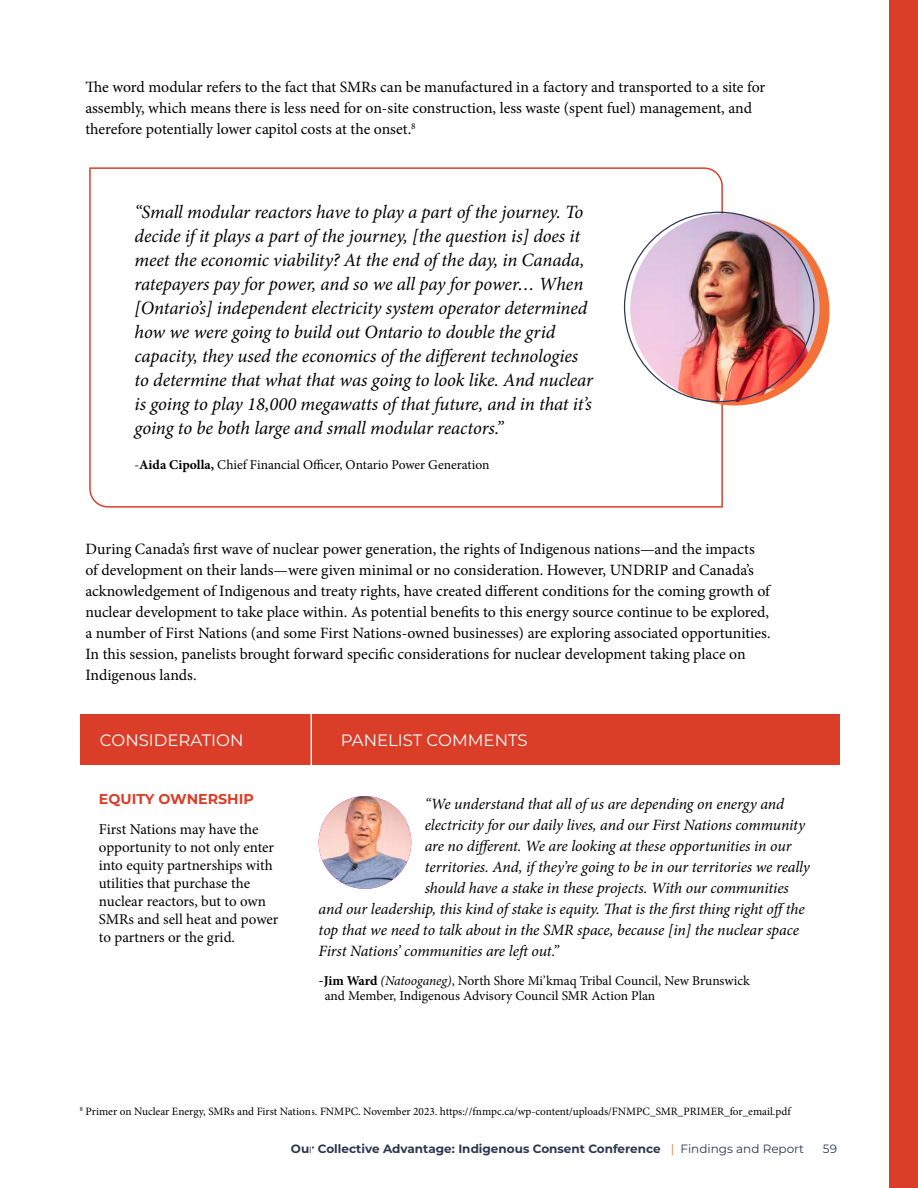
<style>
.page{position:relative;width:918px;height:1188px;background:#fff}
.page>*{position:absolute;margin:0;border:0;box-sizing:border-box;transform-origin:0 0}
.t1{font:italic 18.75px/24px "Minion Pro";letter-spacing:-.005em;color:#000}
.t2{font:16.5px "Montserrat";color:#fff}
.t3{font:15.75px/21px "Minion Pro";letter-spacing:-.005em;color:#000}
.t4{font:italic 15.75px "Minion Pro";letter-spacing:-.01em;color:#000}
.t5{font:15px/18px "Minion Pro";letter-spacing:-.005em;color:#000}
.t6{font:700 14.25px "Montserrat";color:#da3e29}
.t7{font:13.5px/14.4px "Minion Pro";color:#000}
.t8{font:700 12px "Montserrat";color:#2c374f}
.t9{font:12px "Montserrat";color:#2c374f}
.t10{font:11.25px "Minion Pro";color:#000}
.s1{font-style:italic}
.s2{font-weight:700}
.s3{font-style:italic;font-size:15.75px}
.s4{font-weight:400;color:#f37035}
.s5{font-weight:400}
</style>
<div class="page">
<svg style="left:89px;top:167px;width:635px;height:341px"></svg>
<div style="left:640px;top:216px;width:189px;height:190px;background:#f37037;border-radius:50%"></div>
<img style="left:630px;top:213px;width:190px;height:190px;border-radius:95px">
<div style="left:80px;top:714px;width:760px;height:51px;background:#da3e29"></div>
<hr style="left:311px;top:683px;width:1px;height:505px;background:#fff">
<img style="left:319px;top:796px;width:92px;height:93px;border-radius:46px">
<div style="left:890px;top:0;width:28px;height:1188px;background:#da3e29"></div>
<p class="t3" style="left:85px;top:77px;width:682px">The word modular refers to the fact that SMRs can be manufactured in a factory and transported to a site for assembly, which means there is less need for on-site construction, less waste (spent fuel) management, and therefore potentially lower capitol costs at the onset.<sup>8</sup></p>
<p class="t1" style="left:135px;top:200px;width:460px">“Small modular reactors have to play a part of the journey. To decide if it plays a part of the journey, [the question is] does it meet the economic viability? At the end of the day, in Canada, ratepayers pay for power, and so we all pay for power… When [Ontario’s] independent electricity system operator determined how we were going to build out Ontario to double the grid capacity, they used the economics of the different technologies to determine that what that was going to look like. And nuclear is going to play 18,000 megawatts of that future, and in that it’s going to be both large and small modular reactors.”</p>
<p class="t7" style="left:135px;top:458px;width:356px"><span class="s1">-</span><span class="s2">Aida Cipolla,</span> Chief Financial Officer, Ontario Power Generation</p>
<p class="t3" style="left:85px;top:538px;width:687px">During Canada’s first wave of nuclear power generation, the rights of Indigenous nations—and the impacts of development on their lands—were given minimal or no consideration. However, UNDRIP and Canada’s acknowledgement of Indigenous and treaty rights, have created different conditions for the coming growth of nuclear development to take place within. As potential benefits to this energy source continue to be explored, a number of First Nations (and some First Nations-owned businesses) are exploring associated opportunities.<br>In this session, panelists brought forward specific considerations for nuclear development taking place on Indigenous lands.</p>
<p class="t2" style="left:100px;top:728px;width:145px">CONSIDERATION</p>
<p class="t2" style="left:341px;top:728px;width:188px">PANELIST COMMENTS</p>
<p class="t6" style="left:99px;top:789px;width:157px">EQUITY OWNERSHIP</p>
<p class="t5" style="left:99px;top:821px;width:181px">First Nations may have the opportunity to not only enter into equity partnerships with utilities that purchase the nuclear reactors, but to own<br>SMRs and sell heat and power to partners or the grid.</p>
<p class="t4" style="left:425px;top:793px;width:361px">“We understand that all of us are depending on energy and</p>
<p class="t4" style="left:425px;top:814px;width:382px">electricity for our daily lives, and our First Nations community</p>
<p class="t4" style="left:425px;top:835px;width:368px">are no different. We are looking at these opportunities in our</p>
<p class="t4" style="left:425px;top:856px;width:387px">territories. And, if they’re going to be in our territories we really</p>
<p class="t4" style="left:425px;top:877px;width:366px">should have a stake in these projects. With our communities</p>
<p class="t4" style="left:319px;top:898px;width:488px">and our leadership, this kind of stake is equity. That is the first thing right offthe</p>
<p class="t4" style="left:319px;top:919px;width:482px">top that we need to talk about in the SMR space, because [in] the nuclear space</p>
<p class="t4" style="left:319px;top:940px;width:242px">First Nations’ communities are left out.”</p>
<p class="t7" style="left:325px;top:974px;width:427px;text-indent:-6px"><span class="s3">-</span><span class="s2">Jim Ward</span> <span class="s1">(Natooganeg)</span>, North Shore Mi’kmaq Tribal Council, New Brunswick and Member, Indigenous Advisory Council SMR Action Plan</p>
<p class="t10" style="left:80px;top:1104px;width:712px"><sup>8</sup> Primer on Nuclear Energy, SMRs and First Nations. FNMPC. November 2023. https://fnmpc.ca/wp-content/uploads/FNMPC_SMR_PRIMER_for_email.pdf</p>
<p class="t8" style="left:291px;top:1140px;width:515px">Our Collective Advantage: Indigenous Consent Conference <span class="s4">|</span> <span class="s5">Findings and Report</span></p>
<p class="t9" style="left:823px;top:1141px;width:16px">59</p>
</div>
